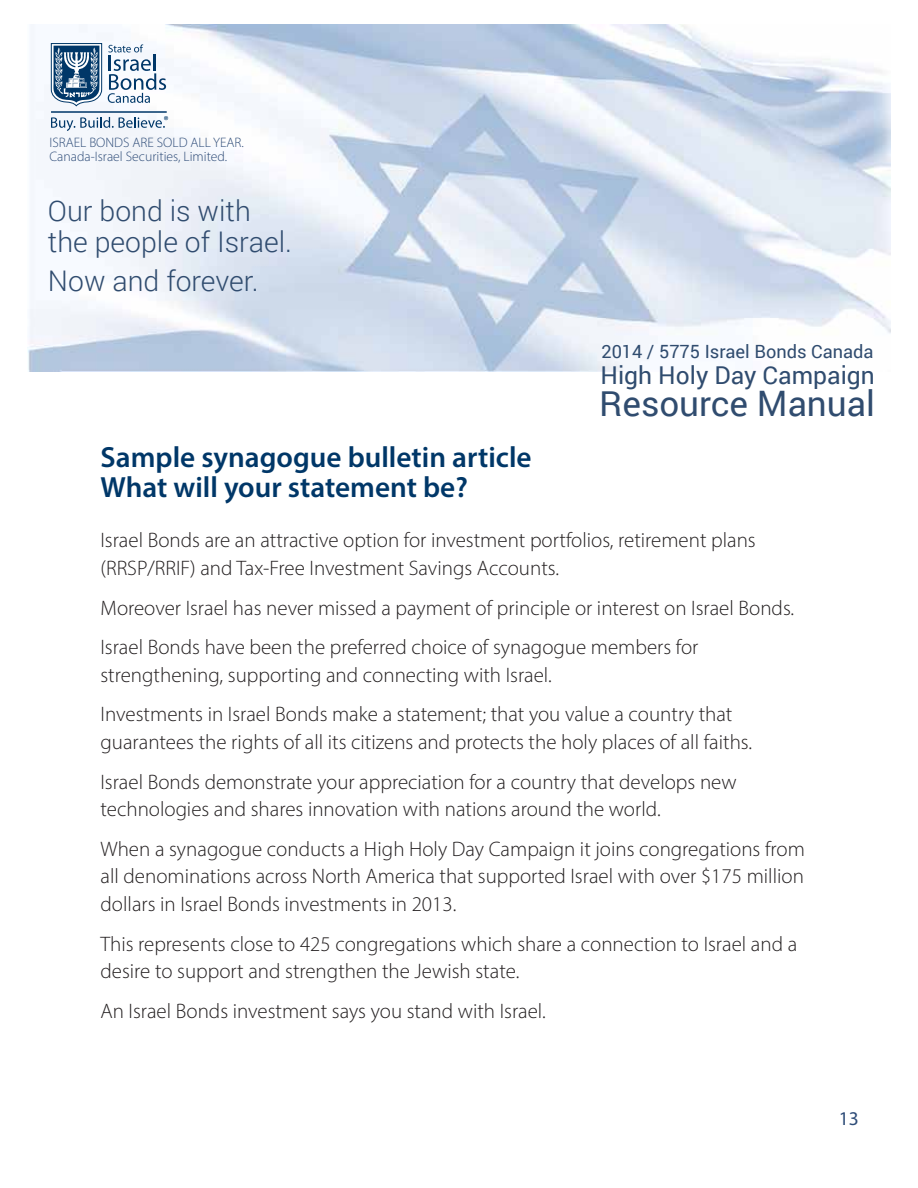
<style>
.page{position:relative;width:918px;height:1188px;background:#fff}
.page>*{position:absolute;margin:0;border:0;box-sizing:border-box;transform-origin:0 0}
.t1{font:35.1px "Roboto";color:#304c6f}
.t2{font:600 29.25px/29.1px "Myriad Pro";color:#003768}
.t3{font:300 28.5px/30.5px "Roboto";color:#304c6f}
.t4{font:24.6px "Roboto";color:#304c6f}
.t5{font:300 21px/39.6px "Myriad Pro";color:#231f20}
.t6{font:19.5px "Myriad Pro";color:#2e4c78}
.t7{font:18.3px "Roboto";color:#304c6f}
.t8{font:300 13.8px/14.7px "Myriad Pro";color:#2e4c78}
</style>
<div class="page">
<img style="left:27px;top:25px;width:864px;height:347px">
<svg style="left:50px;top:43px;width:116px;height:64px"></svg>
<hr style="left:51px;top:111px;width:116px;height:2px;background:#003768">
<svg style="left:51px;top:116px;width:117px;height:15px"></svg>
<p class="t8" style="left:49px;top:135px;width:196px">ISRAEL BONDS ARE SOLD ALL YEAR.<br>Canada-Israel Securities, Limited.</p>
<h3 class="t3" style="left:48px;top:195px;width:246px">Our bond is with the people of Israel.</h3>
<h3 class="t3" style="left:48px;top:265px;width:212px">Now and forever.</h3>
<h2 class="t2" style="left:100px;top:442px;width:433px">Sample synagogue bulletin article<br>What will your statement be?</h2>
<p class="t7" style="left:601px;top:338px;width:274px">2014 / 5775 Israel Bonds Canada</p>
<p class="t4" style="left:600px;top:358px;width:276px">High Holy Day Campaign</p>
<h1 class="t1" style="left:599px;top:378px;width:277px">Resource Manual</h1>
<p class="t5" style="left:100px;top:526px;width:657px;line-height:27.6px">Israel Bonds are an attractive option for investment portfolios, retirement plans (RRSP/RRIF) and Tax-Free Investment Savings Accounts.</p>
<p class="t5" style="left:100px;top:588px;width:695px">Moreover Israel has never missed a payment of principle or interest on Israel Bonds.<br>Israel Bonds have been the preferred choice of synagogue members for</p>
<p class="t5" style="left:100px;top:655px;width:633px">strengthening, supporting and connecting with Israel.<br>Investments in Israel Bonds make a statement; that you value a country that</p>
<p class="t5" style="left:100px;top:722px;width:653px">guarantees the rights of all its citizens and protects the holy places of all faiths.<br>Israel Bonds demonstrate your appreciation for a country that develops new</p>
<p class="t5" style="left:100px;top:789px;width:706px">technologies and shares innovation with nations around the world.<br>When a synagogue conducts a High Holy Day Campaign it joins congregations from</p>
<p class="t5" style="left:100px;top:862px;width:705px;line-height:27.6px">all denominations across North America that supported Israel with over $175 million dollars in Israel Bonds investments in 2013.</p>
<p class="t5" style="left:100px;top:930px;width:698px;line-height:27.6px">This represents close to 425 congregations which share a connection to Israel and a desire to support and strengthen the Jewish state.</p>
<p class="t5" style="left:100px;top:991px;width:447px">An Israel Bonds investment says you stand with Israel.</p>
<p class="t6" style="left:839px;top:1107px;width:22px">13</p>
</div>
